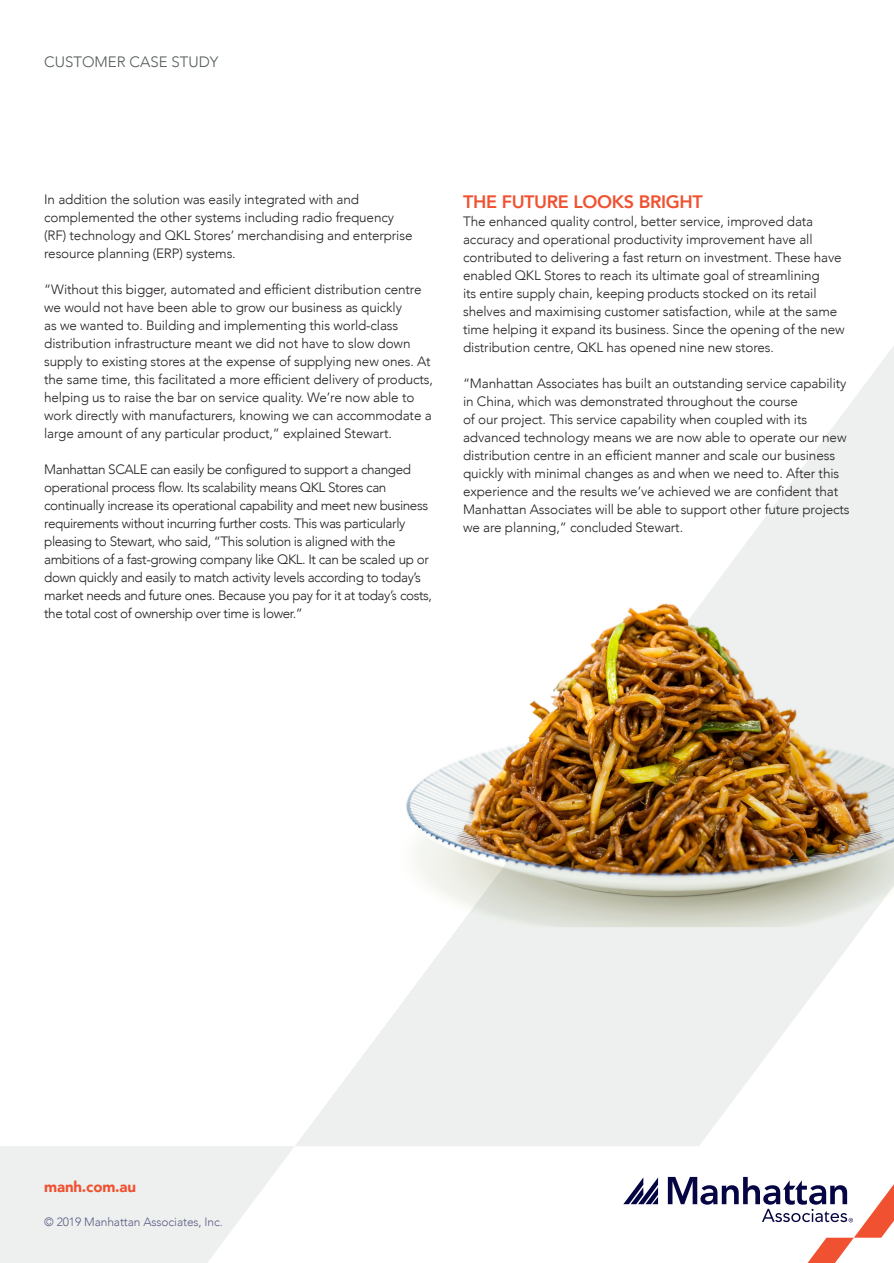
<style>
.page{position:relative;width:894px;height:1263px;background:#fff}
.page>*{position:absolute;margin:0;border:0;box-sizing:border-box;transform-origin:0 0}
.t1{font:800 18px "Avenir";letter-spacing:-.02em;color:#f05130}
.MINI_BROW{font:300 15px "Avenir";color:#535959}
.t2{font:900 15px "Avenir";letter-spacing:-.01em;color:#f05130}
.t3{font:300 13.5px/18px "Avenir";letter-spacing:-.01em;color:#231f20}
.t4{font:300 13.5px/18px "Avenir";letter-spacing:-.03em;color:#231f20}
.t5{font:300 12px "Avenir";letter-spacing:-.01em;color:#060543}
</style>
<div class="page">
<svg style="left:623px;top:1177px;width:34px;height:27px"></svg>
<svg style="left:667px;top:1176px;width:226px;height:87px"></svg>
<svg style="left:0;top:1146px;width:294px;height:117px"></svg>
<svg style="left:295px;top:347px;width:598px;height:799px"></svg>
<img style="left:393px;top:555px;width:500px;height:372px">
<p class="MINI_BROW" style="left:44px;top:53px;width:176px">CUSTOMER CASE STUDY</p>
<p class="t3" style="left:44px;top:190px;width:370px">In addition the solution was easily integrated with and complemented the other systems including radio frequency (RF) technology and QKL Stores’ merchandising and enterprise resource planning (ERP) systems.</p>
<p class="t3" style="left:44px;top:280px;width:390px">“Without this bigger, automated and efficient distribution centre we would not have been able to grow our business as quickly<br>as we wanted to. Building and implementing this world-class distribution infrastructure meant we did not have to slow down supply to existing stores at the expense of supplying new ones. At the same time, this facilitated a more efficient delivery of products, helping us to raise the bar on service quality. We’re now able to work directly with manufacturers, knowing we can accommodate a large amount of any particular product,” explained Stewart.</p>
<p class="t4" style="left:44px;top:460px;width:389px">Manhattan SCALE can easily be configured to support a changed operational process flow. Its scalability means QKL Stores can continually increase its operational capability and meet new business requirements without incurring further costs. This was particularly pleasing to Stewart, who said, “This solution is aligned with the ambitions of a fast-growing company like QKL. It can be scaled up or down quickly and easily to match activity levels according to today’s market needs and future ones. Because you pay for it at today’s costs, the total cost of ownership over time is lower.”</p>
<p class="t1" style="left:463px;top:188px;width:241px">THE FUTURE LOOKS BRIGHT</p>
<p class="t3" style="left:463px;top:213px;width:383px">The enhanced quality control, better service, improved data accuracy and operational productivity improvement have all contributed to delivering a fast return on investment. These have enabled QKL Stores to reach its ultimate goal of streamlining<br>its entire supply chain, keeping products stocked on its retail shelves and maximising customer satisfaction, while at the same time helping it expand its business. Since the opening of the new distribution centre, QKL has opened nine new stores.</p>
<p class="t3" style="left:463px;top:375px;width:388px">“Manhattan Associates has built an outstanding service capability in China, which was demonstrated throughout the course<br>of our project. This service capability when coupled with its advanced technology means we are now able to operate our new distribution centre in an efficient manner and scale our business quickly with minimal changes as and when we need to. After this experience and the results we’ve achieved we are confident that Manhattan Associates will be able to support other future projects we are planning,” concluded Stewart.</p>
<p class="t2" style="left:44px;top:1174px;width:93px">manh.com.au</p>
<p class="t5" style="left:44px;top:1214px;width:180px">© 2019 Manhattan Associates, Inc.</p>
</div>
